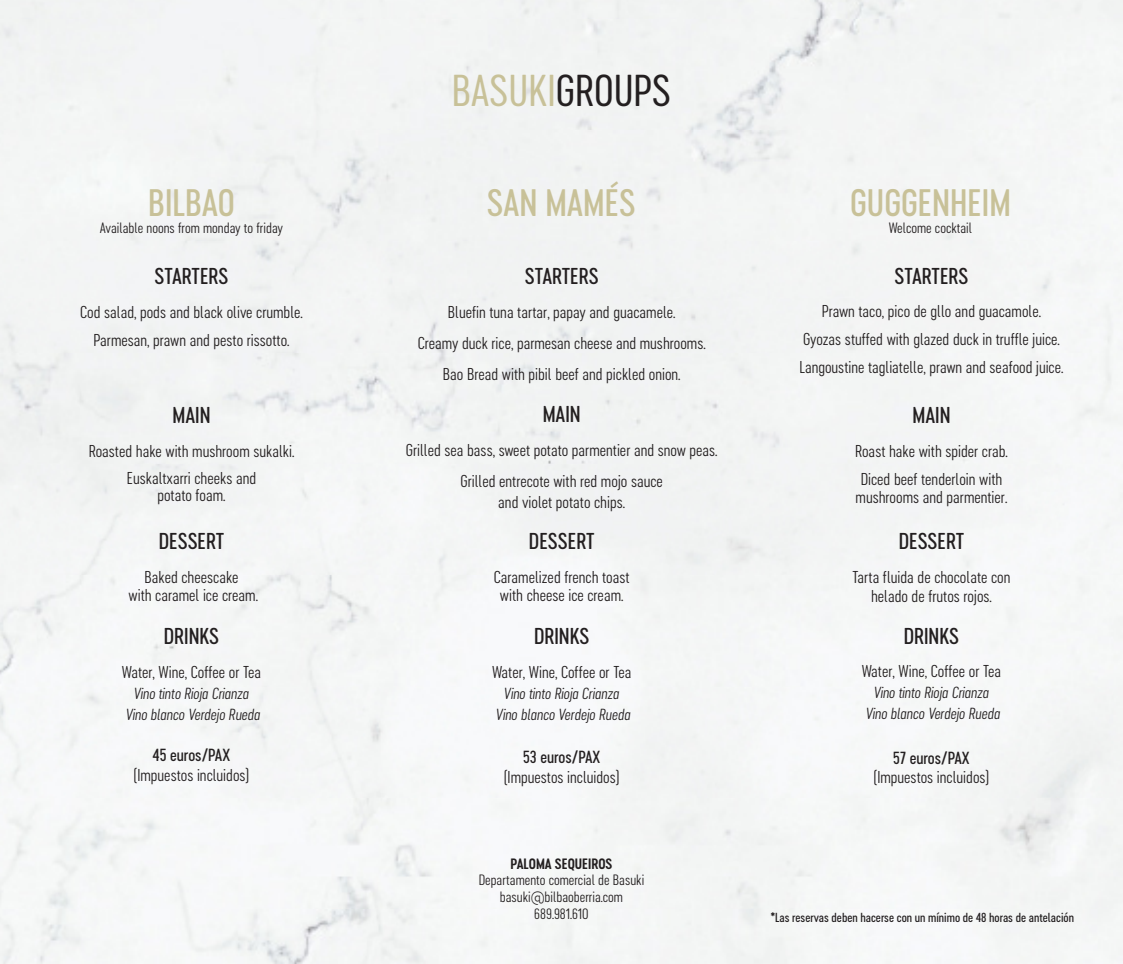
<style>
.page{position:relative;width:1123px;height:964px;background:#fff}
.page>*{position:absolute;margin:0;border:0;box-sizing:border-box;transform-origin:0 0}
.t1{font:41.6px "Cervino Medium Neue";color:#c8c198}
.t2{font:35px "Cervino Semi Bold Neue";color:#c8c198}
.t3{font:21px "Cervino Semi Bold Neue";color:#231f20}
.t4{font:16px "Cervino Regular Neue";color:#231f20}
.t5{font:16px "Cervino Semi Bold Neue";color:#231f20}
.t6{font:italic 15px "Cervino Regular Neue";color:#231f20}
.t7{font:14px "Cervino Regular Neue";color:#231f20}
.t8{font:14px "Cervino Bold Neue";color:#231f20}
.t9{font:12px "Cervino Semi Bold Neue";color:#231f20}
.s1{color:#231f20}
</style>
<div class="page">
<p class="t2" style="left:148px;top:180px;width:88px">BILBAO</p>
<p class="t7" style="left:100px;top:218px;width:185px">Available noons from monday to friday</p>
<p class="t3" style="left:155px;top:263px;width:75px">STARTERS</p>
<p class="t4" style="left:80px;top:302px;width:224px">Cod salad, pods and black olive crumble.</p>
<p class="t4" style="left:93px;top:329px;width:197px">Parmesan, prawn and pesto rissotto.</p>
<p class="t3" style="left:172px;top:401px;width:40px">MAIN</p>
<p class="t4" style="left:89px;top:440px;width:207px">Roasted hake with mushroom sukalki.</p>
<p class="t4" style="left:127px;top:468px;width:131px">Euskaltxarri cheeks and</p>
<p class="t4" style="left:157px;top:485px;width:70px">potato foam.</p>
<p class="t3" style="left:159px;top:528px;width:67px">DESSERT</p>
<p class="t4" style="left:144px;top:567px;width:96px">Baked cheescake</p>
<p class="t4" style="left:129px;top:585px;width:131px">with caramel ice cream.</p>
<p class="t3" style="left:164px;top:622px;width:57px">DRINKS</p>
<p class="t4" style="left:122px;top:661px;width:141px">Water, Wine, Coffee or Tea</p>
<p class="t6" style="left:134px;top:683px;width:117px">Vino tinto Rioja Crianza</p>
<p class="t6" style="left:126px;top:704px;width:136px">Vino blanco Verdejo Rueda</p>
<p class="t5" style="left:153px;top:745px;width:79px">45 euros/PAX</p>
<p class="t4" style="left:134px;top:764px;width:117px">(Impuestos incluidos)</p>
<p class="t1" style="left:452px;top:63px;width:221px">BASUKI<span class="s1">GROUPS</span></p>
<p class="t2" style="left:487px;top:180px;width:150px">SAN MAMÉS</p>
<p class="t3" style="left:525px;top:263px;width:75px">STARTERS</p>
<p class="t4" style="left:448px;top:302px;width:229px">Bluefin tuna tartar, papay and guacamele.</p>
<p class="t4" style="left:418px;top:332px;width:289px">Creamy duck rice, parmesan cheese and mushrooms.</p>
<p class="t4" style="left:443px;top:363px;width:239px">Bao Bread with pibil beef and pickled onion.</p>
<p class="t3" style="left:542px;top:400px;width:40px">MAIN</p>
<p class="t4" style="left:406px;top:440px;width:313px">Grilled sea bass, sweet potato parmentier and snow peas.</p>
<p class="t4" style="left:460px;top:470px;width:204px">Grilled entrecote with red mojo sauce</p>
<p class="t4" style="left:498px;top:491px;width:128px">and violet potato chips.</p>
<p class="t3" style="left:529px;top:528px;width:67px">DESSERT</p>
<p class="t4" style="left:494px;top:567px;width:137px">Caramelized french toast</p>
<p class="t4" style="left:500px;top:585px;width:125px">with cheese ice cream.</p>
<p class="t3" style="left:534px;top:623px;width:57px">DRINKS</p>
<p class="t4" style="left:492px;top:662px;width:141px">Water, Wine, Coffee or Tea</p>
<p class="t6" style="left:504px;top:684px;width:117px">Vino tinto Rioja Crianza</p>
<p class="t6" style="left:496px;top:705px;width:136px">Vino blanco Verdejo Rueda</p>
<p class="t5" style="left:523px;top:747px;width:79px">53 euros/PAX</p>
<p class="t4" style="left:504px;top:766px;width:117px">(Impuestos incluidos)</p>
<p class="t2" style="left:850px;top:180px;width:162px">GUGGENHEIM</p>
<p class="t7" style="left:888px;top:218px;width:85px">Welcome cocktail</p>
<p class="t3" style="left:894px;top:262px;width:75px">STARTERS</p>
<p class="t4" style="left:821px;top:301px;width:221px">Prawn taco, pico de gllo and guacamole.</p>
<p class="t4" style="left:803px;top:329px;width:258px">Gyozas stuffed with glazed duck in truffle juice.</p>
<p class="t4" style="left:799px;top:356px;width:265px">Langoustine tagliatelle, prawn and seafood juice.</p>
<p class="t3" style="left:912px;top:402px;width:40px">MAIN</p>
<p class="t4" style="left:855px;top:441px;width:154px">Roast hake with spider crab.</p>
<p class="t4" style="left:860px;top:468px;width:143px">Diced beef tenderloin with</p>
<p class="t4" style="left:855px;top:486px;width:153px">mushrooms and parmentier.</p>
<p class="t3" style="left:898px;top:527px;width:67px">DESSERT</p>
<p class="t4" style="left:852px;top:566px;width:159px">Tarta fluida de chocolate con</p>
<p class="t4" style="left:871px;top:585px;width:122px">helado de frutos rojos.</p>
<p class="t3" style="left:903px;top:622px;width:57px">DRINKS</p>
<p class="t4" style="left:861px;top:661px;width:141px">Water, Wine, Coffee or Tea</p>
<p class="t6" style="left:873px;top:683px;width:117px">Vino tinto Rioja Crianza</p>
<p class="t6" style="left:865px;top:704px;width:136px">Vino blanco Verdejo Rueda</p>
<p class="t5" style="left:893px;top:747px;width:78px">57 euros/PAX</p>
<p class="t4" style="left:873px;top:766px;width:117px">(Impuestos incluidos)</p>
<p class="t8" style="left:510px;top:854px;width:103px">PALOMA SEQUEIROS</p>
<p class="t7" style="left:479px;top:871px;width:167px">Departamento comercial de Basuki</p>
<p class="t7" style="left:500px;top:888px;width:125px">basuki@bilbaoberria.com</p>
<p class="t7" style="left:534px;top:905px;width:56px">689.981.610</p>
<p class="t9" style="left:771px;top:909px;width:305px">*Las reservas deben hacerse con un mínimo de 48 horas de antelación</p>
</div>
